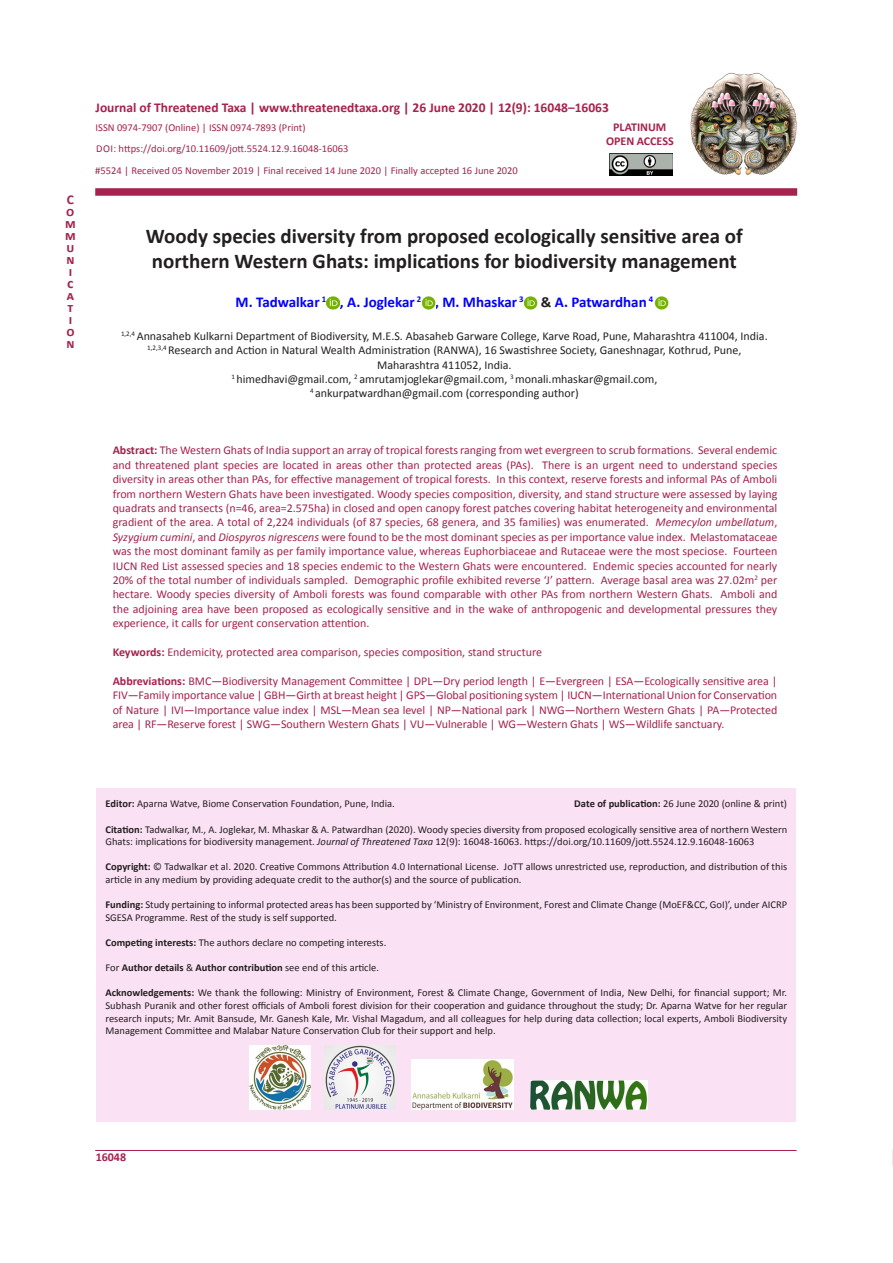
<style>
.page{position:relative;width:893px;height:1263px;background:#fff}
.page>*{position:absolute;margin:0;border:0;box-sizing:border-box;transform-origin:0 0}
.t1{font:700 21px/25.2px "Calibri";color:#231f20}
.t2{font:700 15px "Calibri";letter-spacing:-.015em;color:#00f}
.t3{font:700 13.5px "Calibri";color:#a5234c}
.t4{font:13.5px "Calibri Bold 2";color:#a5234c}
.t5{font:12px/14.4px "Calibri";letter-spacing:-.005em;color:#a5234c;text-align:justify}
.t6{font:12px "Calibri";color:#231f20}
.jott_notes_citation{font:12px "Calibri Bold 2";color:#a5234c}
.jott_notes_citation-2{font:10.5px/12.6px "Calibri";color:#231f20}
.Body{font:10.5px/12.6px "Calibri";color:#231f20}
.jott_notes_citation-3{font:10.5px "Calibri";color:#a5234c}
.Body-2{font:700 10.5px "Calibri";color:#231f20}
.s1{font-family:"Calibri 2"}
.s2{font-family:"Calibri Bold 2";font-weight:400}
.s3{font-family:"Calibri Bold 2";font-weight:400;color:#231f20}
.s4{font-weight:700}
.s5{font-style:italic}
.s6{font-family:"Calibri Bold 2"}
.s7{font-weight:400}
</style>
<div class="page">
<svg style="left:892px;top:1150px;width:1px;height:16px"></svg>
<div style="left:96px;top:789px;width:700px;height:333px;background:#fbe1f4"></div>
<img style="left:690px;top:72px;width:107px;height:103px">
<img style="left:609px;top:154px;width:63px;height:22px">
<svg style="left:327px;top:296px;width:13px;height:13px"></svg>
<svg style="left:422px;top:296px;width:13px;height:13px"></svg>
<svg style="left:524px;top:296px;width:13px;height:13px"></svg>
<svg style="left:655px;top:296px;width:13px;height:13px"></svg>
<hr style="left:95px;top:1150px;width:702px;height:1px;background:#a5234c">
<div style="left:95px;top:188px;width:702px;height:8px;background:#a5234c"></div>
<img style="left:250px;top:1045px;width:60px;height:65px">
<img style="left:325px;top:1046px;width:70px;height:63px">
<img style="left:412px;top:1059px;width:101px;height:51px">
<img style="left:530px;top:1080px;width:117px;height:30px">
<p class="t4" style="left:67px;top:191px;width:9px">C</p>
<p class="t3" style="left:66px;top:203px;width:10px">o</p>
<p class="t3" style="left:65px;top:215px;width:12px">m</p>
<p class="t3" style="left:65px;top:227px;width:12px">m</p>
<p class="t3" style="left:66px;top:239px;width:9px">u</p>
<p class="t3" style="left:66px;top:251px;width:10px">n</p>
<p class="t3" style="left:69px;top:263px;width:5px">i</p>
<p class="t3" style="left:67px;top:275px;width:8px">c</p>
<p class="t3" style="left:67px;top:287px;width:9px">a</p>
<p class="t3" style="left:67px;top:299px;width:7px">t</p>
<p class="t3" style="left:69px;top:311px;width:5px">i</p>
<p class="t3" style="left:66px;top:323px;width:10px">o</p>
<p class="t3" style="left:66px;top:335px;width:10px">n</p>
<p class="t3" style="left:96px;top:99px;width:515px">Journal of Threatened Taxa | www.threatenedtaxa.org | 26 June 2020 | 12(9): 16048–16063</p>
<p class="jott_notes_citation-3" style="left:96px;top:121px;width:211px">ISSN 0974-7907 (Online) | ISSN 0974-7893 (Print)</p>
<p class="jott_notes_citation-3" style="left:96px;top:142px;width:254px">DOI: https://doi.org/10.11609/jott.5524.<span class="s1">12</span>.9.16048-16063</p>
<p class="jott_notes_citation-3" style="left:95px;top:164px;width:424px">#5524 | Received 05 November 2019 | Final received 14 June 2020 | Finally accepted 16 June 2020</p>
<p class="jott_notes_citation" style="left:613px;top:119px;width:55px">PLATINUM</p>
<p class="jott_notes_citation" style="left:606px;top:133px;width:69px">OPEN ACCESS</p>
<p class="t1" style="left:146px;top:223px;width:598px">Woody species diversity from proposed ecologically sensitive area of northern Western Ghats: implications for biodiversity management</p>
<p class="t2" style="left:236px;top:293px;width:419px">M. Tadwalkar <sup>1</sup> <span class="s2">, A. Joglekar</span> <sup>2</sup> , M. Mhaskar <sup>3</sup> <span class="s3">&amp;</span> A. Patwardhan <sup>4</sup></p>
<p class="t6" style="left:121px;top:328px;width:648px"><sup>1,2,4</sup> Annasaheb Kulkarni Department of Biodiversity, M.E.S. Abasaheb Garware College, Karve Road, Pune, Maharashtra 411004, India.</p>
<p class="t6" style="left:147px;top:343px;width:596px"><sup>1,2,3,4</sup> Research and Action in Natural Wealth Administration (RANWA), 16 Swastishree Society, Ganeshnagar, Kothrud, Pune,</p>
<p class="t6" style="left:377px;top:357px;width:136px">Maharashtra 411052, India.</p>
<p class="t6" style="left:231px;top:371px;width:427px"><sup>1</sup> himedhavi@gmail.com, <sup>2</sup> amrutamjoglekar@gmail.com, <sup>3</sup> monali.mhaskar@gmail.com,</p>
<p class="t6" style="left:310px;top:386px;width:270px"><sup>4</sup> ankurpatwardhan@gmail.com (corresponding author)</p>
<p class="t5" style="left:113px;top:443px;width:666px"><span class="s4">Abstract:</span> The Western Ghats of India support an array of tropical forests ranging from wet evergreen to scrub formations. Several endemic and threatened plant species are located in areas other than protected areas (PAs). There is an urgent need to understand species diversity in areas other than PAs, for effective management of tropical forests. In this context, reserve forests and informal PAs of Amboli from northern Western Ghats have been investigated. Woody species composition, diversity, and stand structure were assessed by laying quadrats and transects (n=46, area=2.575ha) in closed and open canopy forest patches covering habitat heterogeneity and environmental gradient of the area. A total of 2,224 individuals (of 87 species, 68 genera, and 35 families) was enumerated. <span class="s5">Memecylon umbellatum</span><span class="s1">, </span><span class="s5">Syzygium cumini</span>, and <span class="s5">Diospyros nigrescens</span> were found to be the most dominant species as per importance value index. Melastomataceae was the most dominant family as per family importance value, whereas Euphorbiaceae and Rutaceae were the most speciose. Fourteen IUCN Red List assessed species and 18 species endemic to the Western Ghats were encountered. Endemic species accounted for nearly 20% of the total number of individuals sampled. Demographic profile exhibited reverse ‘J’ pattern. Average basal area was 27.02m<sup>2</sup> <span class="s1">per </span>hectare. Woody species diversity of Amboli forests was found comparable with other PAs from northern Western Ghats. Amboli and the adjoining area have been proposed as ecologically sensitive and in the wake of anthropogenic and developmental pressures they experience, it calls for urgent conservation attention.</p>
<p class="t5" style="left:113px;top:645px;width:431px"><span class="s4">Keywords:</span> Endemicity, protected area comparison, species composition, stand structure</p>
<p class="t5" style="left:113px;top:674px;width:666px"><span class="s4">Abbreviations:</span> BMC—Biodiversity Management Committee | DPL—Dry period length | E—Evergreen | ESA—Ecologically sensitive area | FIV—Family importance value | GBH—Girth at breast height | GPS—Global positioning system | IUCN—International Union for Conservation of Nature | IVI—Importance value index | MSL—Mean sea level | NP—National park | NWG—Northern Western Ghats | PA—Protected area | RF—Reserve forest | SWG—Southern Western Ghats | VU—Vulnerable | WG—Western Ghats | WS—Wildlife sanctuary.</p>
<p class="jott_notes_citation-2" style="left:105px;top:797px;width:291px"><span class="s6">Editor:</span> Aparna Watve, Biome Conservation Foundation, Pune, India.</p>
<p class="jott_notes_citation-2" style="left:574px;top:797px;width:214px"><span class="s4">Date of publication:</span> 26 June 2020 (online &amp; print)</p>
<p class="jott_notes_citation-2" style="left:105px;top:823px;width:683px"><span class="s4">Citation:</span> Tadwalkar, M., A. Joglekar, M. Mhaskar &amp; A. Patwardhan (2020). Woody species diversity from proposed ecologically sensitive area of northern Western<br>Ghats: implications for biodiversity management. <span class="s5">Journal of Threatened Taxa</span> 12(9): 16048-16063. https://doi.org/10.11609/jott.5524.<span class="s1">12</span>.9.16048-16063</p>
<p class="jott_notes_citation-2" style="left:105px;top:860px;width:683px"><span class="s6">Copyright:</span> © Tadwalkar et al. 2020. Creative Commons Attribution 4.0 International License. JoTT allows unrestricted use, reproduction, and distribution of this article in any medium by providing adequate credit to the author(s) and the source of publication.</p>
<p class="Body" style="left:105px;top:898px;width:683px"><span class="s4">Funding:</span> Study pertaining to informal protected areas has been supported by ‘Ministry of Environment, Forest and Climate Change (MoEF&amp;CC, GoI)’, under AICRP<br>SGESA Programme. Rest of the study is self supported.</p>
<p class="Body" style="left:105px;top:936px;width:282px"><span class="s4">Competing interests:</span> The authors declare no competing interests.</p>
<p class="Body-2" style="left:105px;top:961px;width:275px"><span class="s7">For</span> Author details <span class="s7">&amp;</span> Author contribution <span class="s7">see end of this article.</span></p>
<p class="jott_notes_citation-2" style="left:105px;top:986px;width:683px;text-align:justify"><span class="s4">Acknowledgements:</span> We thank the following: Ministry of Environment, Forest &amp; Climate Change, Government of India, New Delhi, for financial support; Mr.<br>Subhash Puranik and other forest officials of Amboli forest division for their cooperation and guidance throughout the study; Dr. Aparna Watve for her regular research inputs; Mr. Amit Bansude, Mr. Ganesh Kale, Mr. Vishal Magadum, and all colleagues for help during data collection; local experts, Amboli Biodiversity Management Committee and Malabar Nature Conservation Club for their support and help.</p>
<p class="jott_notes_citation" style="left:96px;top:1149px;width:32px">16048</p>
</div>
